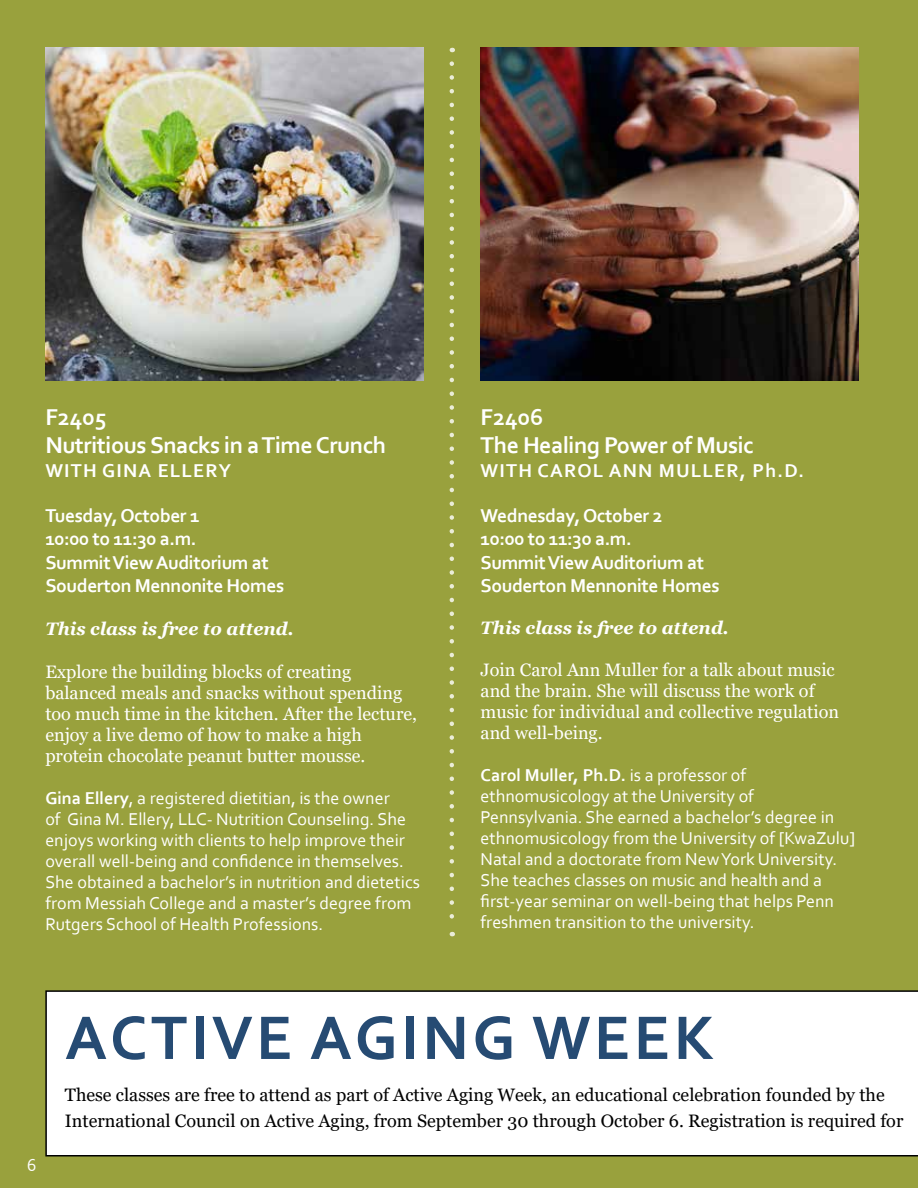
<style>
.page{position:relative;width:918px;height:1188px;background:#99a13d}
.page>*{position:absolute;margin:0;border:0;box-sizing:border-box;transform-origin:0 0}
.t1{font:700 64.5px "Corbel";letter-spacing:.05em;color:#264b73}
.t2{font:700 24px/28.8px "Corbel";letter-spacing:-.02em;color:#fff}
.t3{font:700 19.5px/23.4px "Corbel";letter-spacing:-.02em;color:#fff}
.t4{font:700 19.5px "Corbel";letter-spacing:.06em;color:#fff}
.t5{font:18px/21px "Corbel";color:#fff}
.t6{font:18px/21px "Georgia";color:#fff}
.t7{font:18px/25.5px "Georgia";color:#000}
.t8{font:italic 700 18px "Georgia";color:#fff}
.s1{font-weight:700}
</style>
<div class="page">
<div style="left:45px;top:990px;width:873px;height:166px;background:#fff"></div>
<svg style="left:450px;top:64px;width:4px;height:872px"></svg>
<img style="left:45px;top:48px;width:378px;height:332px">
<img style="left:481px;top:48px;width:378px;height:332px">
<h2 class="t2" style="left:45px;top:402px;width:342px">F2405<br>Nutritious Snacks in a Time Crunch</h2>
<p class="t4" style="left:45px;top:458px;width:187px">WITH GINA ELLERY</p>
<p class="t3" style="left:45px;top:503px;width:241px">Tuesday, October 1<br>10:00 to 11:30 a.m.<br>Summit View Auditorium at<br>Souderton Mennonite Homes</p>
<p class="t8" style="left:45px;top:617px;width:250px">This class is free to attend.</p>
<p class="t6" style="left:45px;top:661px;width:373px">Explore the building blocks of creating balanced meals and snacks without spending too much time in the kitchen. After the lecture, enjoy a live demo of how to make a high protein chocolate peanut butter mousse.</p>
<p class="t5" style="left:45px;top:787px;width:376px"><span class="s1">Gina Ellery</span>, a registered dietitian, is the owner<br>of Gina M. Ellery, LLC- Nutrition Counseling. She enjoys working with clients to help improve their overall well-being and confidence in themselves.<br>She obtained a bachelor’s in nutrition and dietetics from Messiah College and a master’s degree from Rutgers School of Health Professions.</p>
<h2 class="t2" style="left:481px;top:402px;width:275px">F2406<br>The Healing Power of Music</h2>
<p class="t4" style="left:481px;top:458px;width:325px">WITH CAROL ANN MULLER, Ph.D.</p>
<p class="t3" style="left:481px;top:503px;width:241px">Wednesday, October 2<br>10:00 to 11:30 a.m.<br>Summit View Auditorium at<br>Souderton Mennonite Homes</p>
<p class="t8" style="left:481px;top:616px;width:250px">This class is free to attend.</p>
<p class="t6" style="left:481px;top:660px;width:360px">Join Carol Ann Muller for a talk about music and the brain. She will discuss the work of music for individual and collective regulation and well-being.</p>
<p class="t5" style="left:481px;top:764px;width:376px"><span class="s1">Carol Muller, Ph.D.</span> is a professor of ethnomusicology at the University of Pennsylvania. She earned a bachelor’s degree in ethnomusicology from the University of [KwaZulu] Natal and a doctorate from New York University.<br>She teaches classes on music and health and a first-year seminar on well-being that helps Penn freshmen transition to the university.</p>
<p class="t5" style="left:27px;top:1154px;width:11px">6</p>
<h1 class="t1" style="left:65px;top:998px;width:651px">ACTIVE AGING WEEK</h1>
<p class="t7" style="left:65px;top:1083px;width:840px">These classes are free to attend as part of Active Aging Week, an educational celebration founded by the<br>International Council on Active Aging, from September 30 through October 6. Registration is required for</p>
</div>
